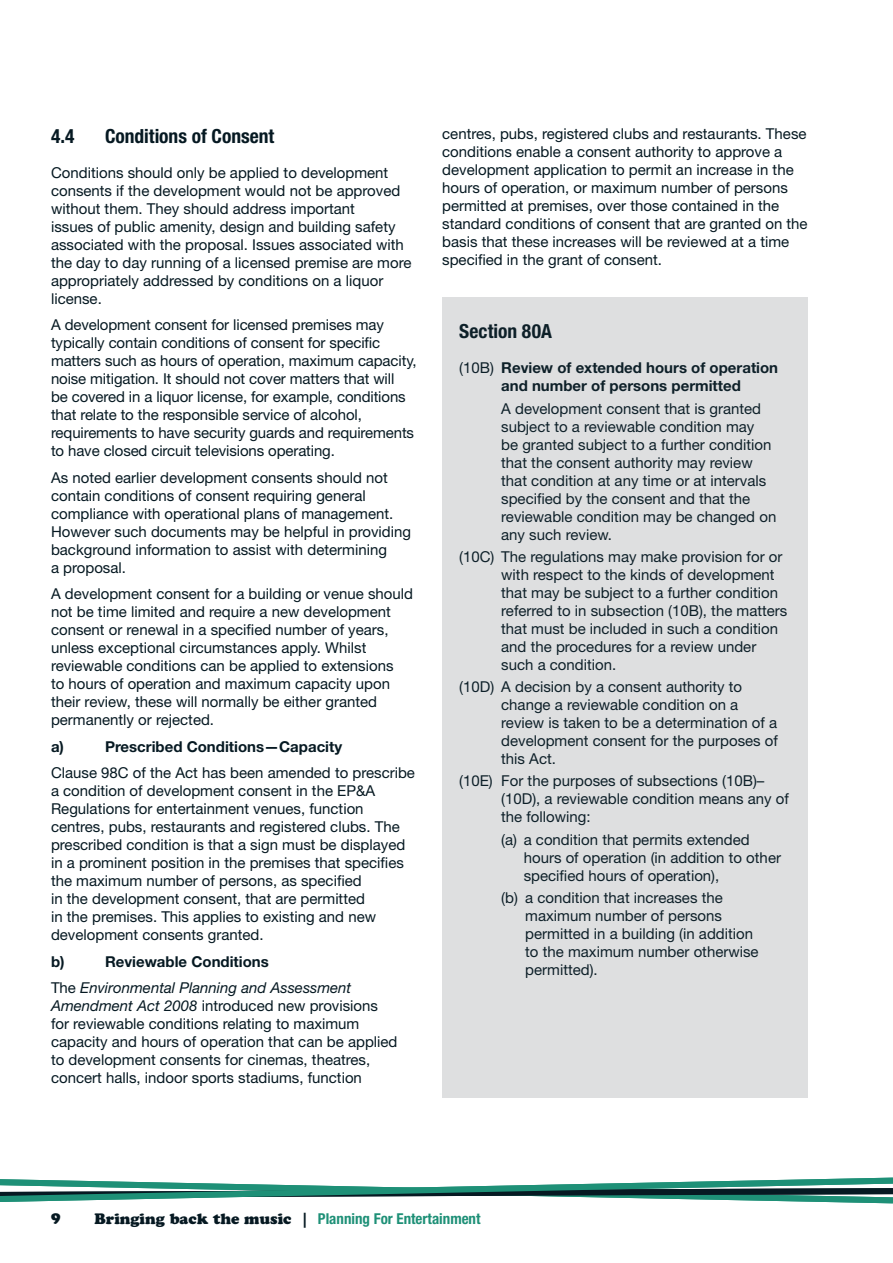
<style>
.page{position:relative;width:893px;height:1263px;background:#fff}
.page>*{position:absolute;margin:0;border:0;box-sizing:border-box;transform-origin:0 0}
.t1{font:700 condensed 19.5px "Helvetica Neue";color:#061922}
.t2{font:15px/18px "Helvetica Neue";color:#061922}
.t3{font:700 15px/18px "Helvetica Neue";color:#061922;text-align:center}
.t4{font:italic 15px/26.5px "Helvetica Neue";color:#061922}
.t5{font:700 condensed 15px "Helvetica Neue";color:#1e9077}
.t6{font:15px "Cooper Black Std";color:#061922}
.s1{font-weight:700;font-style:normal}
.s2{font-style:normal}
.s3{font-style:italic}
.s4{font-weight:400}
.s5{font-family:"Cooper Black Std";font-weight:400;font-stretch:normal;color:#061922}
</style>
<div class="page">
<svg style="left:0;top:1177px;width:893px;height:27px"></svg>
<div style="left:442px;top:298px;width:366px;height:800px;background:#dedfe0"></div>
<h1 class="t1" style="left:51px;top:124px;width:25px">4.4</h1>
<h1 class="t1" style="left:105px;top:124px;width:171px">Conditions of Consent</h1>
<p class="t2" style="left:51px;top:163px;width:362px">Conditions should only be applied to development consents if the development would not be approved without them. They should address important<br>issues of public amenity, design and building safety associated with the proposal. Issues associated with the day to day running of a licensed premise are more appropriately addressed by conditions on a liquor license.</p>
<p class="t2" style="left:51px;top:316px;width:367px">A development consent for licensed premises may typically contain conditions of consent for specific matters such as hours of operation, maximum capacity, noise mitigation. It should not cover matters that will<br>be covered in a liquor license, for example, conditions that relate to the responsible service of alcohol, requirements to have security guards and requirements to have closed circuit televisions operating.</p>
<p class="t2" style="left:51px;top:468px;width:362px">As noted earlier development consents should not contain conditions of consent requiring general compliance with operational plans of management.<br>However such documents may be helpful in providing background information to assist with determining<br>a proposal.</p>
<p class="t2" style="left:51px;top:585px;width:364px">A development consent for a building or venue should not be time limited and require a new development consent or renewal in a specified number of years, unless exceptional circumstances apply. Whilst reviewable conditions can be applied to extensions<br>to hours of operation and maximum capacity upon their review, these will normally be either granted permanently or rejected.</p>
<p class="t3" style="left:51px;top:737px;width:15px">a)</p>
<p class="t3" style="left:105px;top:737px;width:239px">Prescribed Conditions—Capacity</p>
<p class="t2" style="left:51px;top:764px;width:365px">Clause 98C of the Act has been amended to prescribe a condition of development consent in the EP&amp;A Regulations for entertainment venues, function centres, pubs, restaurants and registered clubs. The prescribed condition is that a sign must be displayed in a prominent position in the premises that specifies the maximum number of persons, as specified<br>in the development consent, that are permitted<br>in the premises. This applies to existing and new development consents granted.</p>
<p class="t3" style="left:51px;top:952px;width:15px">b)</p>
<p class="t4" style="left:51px;top:948px;width:302px;text-indent:54px"><span class="s1">Reviewable Conditions<br></span><span class="s2">The</span> Environmental Planning and Assessment</p>
<p class="t2" style="left:51px;top:997px;width:348px"><span class="s3">Amendment Act 2008</span> introduced new provisions for reviewable conditions relating to maximum capacity and hours of operation that can be applied to development consents for cinemas, theatres, concert halls, indoor sports stadiums, function</p>
<p class="t2" style="left:442px;top:125px;width:367px">centres, pubs, registered clubs and restaurants. These conditions enable a consent authority to approve a development application to permit an increase in the hours of operation, or maximum number of persons permitted at premises, over those contained in the standard conditions of consent that are granted on the basis that these increases will be reviewed at a time specified in the grant of consent.</p>
<h1 class="t1" style="left:459px;top:320px;width:94px">Section 80A</h1>
<p class="t3" style="left:459px;top:359px;width:320px"><span class="s4">(10B)</span> Review of extended hours of operation and number of persons permitted</p>
<p class="t2" style="left:501px;top:399px;width:277px">A development consent that is granted subject to a reviewable condition may<br>be granted subject to a further condition that the consent authority may review that condition at any time or at intervals specified by the consent and that the reviewable condition may be changed on any such review.</p>
<p class="t2" style="left:501px;top:547px;width:288px;text-indent:-42px">(10C) The regulations may make provision for or with respect to the kinds of development that may be subject to a further condition referred to in subsection (10B), the matters that must be included in such a condition and the procedures for a review under such a condition.</p>
<p class="t2" style="left:501px;top:677px;width:278px;text-indent:-42px">(10D) A decision by a consent authority to change a reviewable condition on a review is taken to be a determination of a development consent for the purposes of this Act.</p>
<p class="t2" style="left:501px;top:772px;width:289px;text-indent:-42px">(10E) For the purposes of subsections (10B)– (10D), a reviewable condition means any of the following:</p>
<p class="t2" style="left:524px;top:830px;width:259px;text-indent:-22px">(a) a condition that permits extended hours of operation (in addition to other specified hours of operation),</p>
<p class="t2" style="left:525px;top:888px;width:235px;text-indent:-24px">(b) a condition that increases the maximum number of persons permitted in a building (in addition to the maximum number otherwise permitted).</p>
<p class="t6" style="left:51px;top:1208px;width:11px">9</p>
<p class="t5" style="left:95px;top:1209px;width:387px"><span class="s5">Bringing back the music |</span> Planning For Entertainment</p>
</div>
